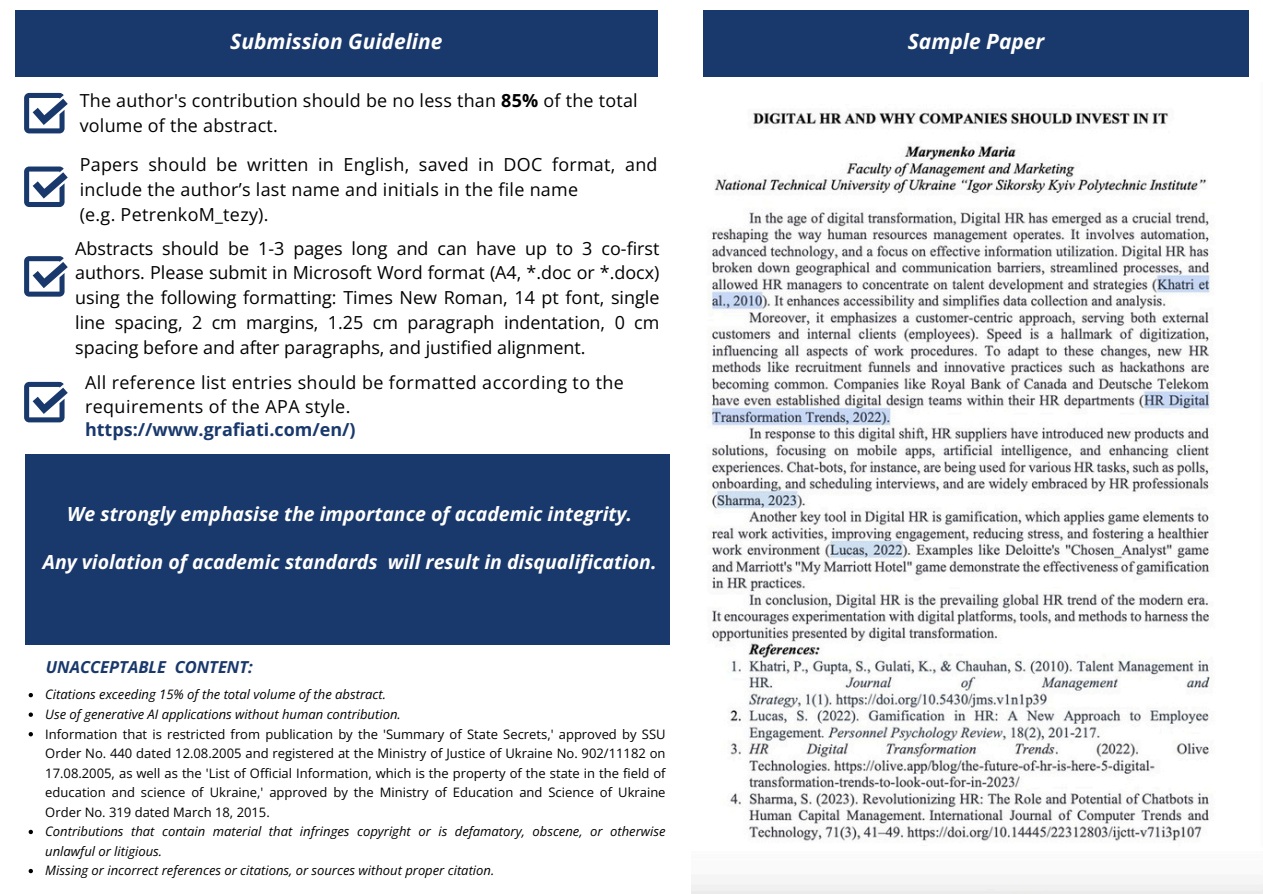
<style>
.page{position:relative;width:1263px;height:894px;background:#fff}
.page>*{position:absolute;margin:0;border:0;box-sizing:border-box;transform-origin:0 0}
.t1{font:italic 700 21px "Open Sans";color:#fff}
.t2{font:italic 700 19.5px "Open Sans";color:#fff}
.t3{font:18px/24.8px "Open Sans";letter-spacing:.015em;color:#000}
.t4{font:700 18px "Open Sans";color:#19386b}
.t5{font:italic 700 16.5px "Open Sans";color:#19386b}
.t6{font:13.05px/19.5px "Open Sans";color:#000;text-align:justify}
.t7{font:italic 13.05px/19.5px "Open Sans";color:#000}
.s1{font-weight:700}
</style>
<div class="page">
<img style="left:692px;top:112px;width:570px;height:781px">
<svg style="left:24px;top:93px;width:44px;height:40px"></svg>
<svg style="left:24px;top:166px;width:44px;height:41px"></svg>
<svg style="left:24px;top:256px;width:44px;height:40px"></svg>
<svg style="left:24px;top:382px;width:44px;height:40px"></svg>
<div style="left:15px;top:10px;width:643px;height:67px;background:#19386b"></div>
<div style="left:703px;top:10px;width:546px;height:67px;background:#19386b"></div>
<div style="left:25px;top:454px;width:644px;height:190px;background:#19386b"></div>
<svg style="left:29px;top:693px;width:4px;height:4px"></svg>
<svg style="left:29px;top:712px;width:4px;height:4px"></svg>
<svg style="left:29px;top:732px;width:4px;height:4px"></svg>
<svg style="left:29px;top:829px;width:4px;height:4px"></svg>
<svg style="left:29px;top:868px;width:4px;height:5px"></svg>
<h4 class="t1" style="left:230px;top:27px;width:214px">Submission Guideline</h4>
<h4 class="t1" style="left:908px;top:27px;width:138px">Sample Paper</h4>
<h4 class="t3" style="left:80px;top:88px;width:559px">The author's contribution should be no less than <span class="s1">85%</span> of the total volume of the abstract.</h4>
<h4 class="t3" style="left:80px;top:152px;width:579px">Papers should be written in English, saved in DOC format, and include the author’s last name and initials in the file name<br>(e.g. PetrenkoM_tezy).</h4>
<h3 class="t3" style="left:75px;top:235px;width:586px;text-align:justify">Abstracts should be 1-3 pages long and can have up to 3 co-first authors. Please submit in Microsoft Word format (A4, *.doc or *.docx) using the following formatting: Times New Roman, 14 pt font, single line spacing, 2 cm margins, 1.25 cm paragraph indentation, 0 cm spacing before and after paragraphs, and justified alignment.</h3>
<h1 class="t3" style="left:85px;top:369px;width:540px">All reference list entries should be formatted according to the requirements of the APA style.</h1>
<h2 class="t4" style="left:85px;top:416px;width:272px">https://www.grafiati.com/en/)</h2>
<p class="t2" style="left:67px;top:500px;width:566px">We strongly emphasise the importance of academic integrity.</p>
<p class="t2" style="left:43px;top:548px;width:615px">Any violation of academic standards will result in disqualification.</p>
<h1 class="t5" style="left:46px;top:655px;width:208px">UNACCEPTABLE CONTENT:</h1>
<p class="t7" style="left:45px;top:684px;width:342px">Citations exceeding 15% of the total volume of the abstract.</p>
<p class="t7" style="left:45px;top:704px;width:357px">Use of generative AI applications without human contribution.</p>
<p class="t6" style="left:45px;top:723px;width:622px">Information that is restricted from publication by the 'Summary of State Secrets,' approved by SSU Order No. 440 dated 12.08.2005 and registered at the Ministry of Justice of Ukraine No. 902/11182 on 17.08.2005, as well as the 'List of Official Information, which is the property of the state in the field of education and science of Ukraine,' approved by the Ministry of Education and Science of Ukraine Order No. 319 dated March 18, 2015.</p>
<p class="t7" style="left:45px;top:821px;width:622px">Contributions that contain material that infringes copyright or is defamatory, obscene, or otherwise unlawful or litigious.</p>
<p class="t7" style="left:45px;top:860px;width:450px">Missing or incorrect references or citations, or sources without proper citation.</p>
</div>
